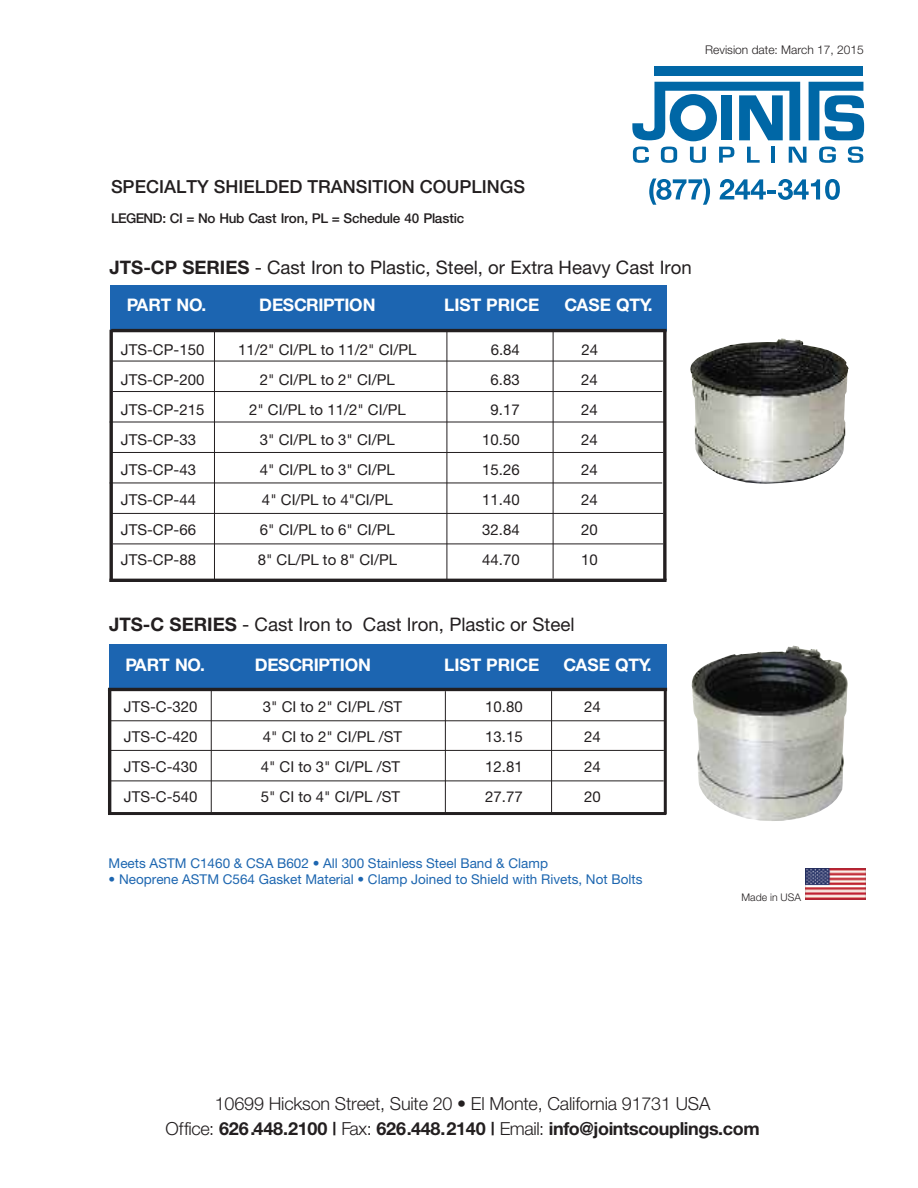
<style>
.page{position:relative;width:918px;height:1188px;background:#fff}
.page>*{position:absolute;margin:0;border:0;box-sizing:border-box;transform-origin:0 0}
.t1{font:18.6px "Helvetica Neue";color:#231f20}
.t2{font:300 18px/24.6px "Helvetica Neue";letter-spacing:-.01em;color:#231f20;text-align:center}
.t3{font:500 18px "Helvetica Neue";color:#231f20}
.t4{font:700 17.4px "Helvetica Neue";letter-spacing:-.005em;color:#fff}
.t5{font:15px "Helvetica Neue";color:#231f20}
.t6{font:13.5px "Helvetica Neue";color:#1d66b0}
.t7{font:500 13.5px "Helvetica Neue";letter-spacing:-.025em;color:#231f20}
.t8{font:300 12px "Helvetica Neue";color:#231f20}
.t9{font:300 10.5px "Helvetica Neue";color:#231f20}
.s1{font-weight:700}
</style>
<div class="page">
<div style="left:110px;top:285px;width:556px;height:46px;background:#1c65b1"></div>
<hr style="left:111px;top:329px;width:556px;height:3px;background:#231f20">
<hr style="left:110px;top:579px;width:557px;height:3px;background:#231f20">
<hr style="left:110px;top:330px;width:3px;height:252px;background:#231f20">
<svg style="left:663px;top:331px;width:4px;height:249px"></svg>
<hr style="left:111px;top:361px;width:552px;height:1px;background:#231f20">
<hr style="left:113px;top:391px;width:549px;height:1px;background:#231f20">
<hr style="left:110px;top:422px;width:555px;height:1px;background:#231f20">
<hr style="left:111px;top:452px;width:552px;height:1px;background:#231f20">
<hr style="left:110px;top:483px;width:552px;height:1px;background:#231f20">
<hr style="left:111px;top:513px;width:552px;height:1px;background:#231f20">
<hr style="left:113px;top:544px;width:550px;height:1px;background:#231f20">
<hr style="left:214px;top:330px;width:1px;height:250px;background:#231f20">
<hr style="left:447px;top:330px;width:1px;height:250px;background:#231f20">
<hr style="left:553px;top:330px;width:1px;height:249px;background:#231f20">
<div style="left:109px;top:645px;width:557px;height:45px;background:#1c65b1"></div>
<hr style="left:108px;top:688px;width:559px;height:3px;background:#231f20">
<hr style="left:108px;top:689px;width:3px;height:125px;background:#231f20">
<hr style="left:664px;top:688px;width:3px;height:127px;background:#231f20">
<hr style="left:445px;top:691px;width:1px;height:122px;background:#231f20">
<hr style="left:551px;top:691px;width:1px;height:121px;background:#231f20">
<hr style="left:211px;top:689px;width:1px;height:123px;background:#231f20">
<hr style="left:110px;top:721px;width:555px;height:1px;background:#231f20">
<hr style="left:110px;top:750px;width:554px;height:1px;background:#231f20">
<hr style="left:110px;top:781px;width:554px;height:1px;background:#231f20">
<hr style="left:108px;top:812px;width:558px;height:3px;background:#231f20">
<img style="left:692px;top:646px;width:156px;height:175px">
<img style="left:690px;top:338px;width:159px;height:146px">
<svg style="left:649px;top:179px;width:61px;height:26px"></svg>
<svg style="left:720px;top:179px;width:120px;height:21px"></svg>
<div style="left:654px;top:66px;width:209px;height:9px;background:#0067a6"></div>
<svg style="left:632px;top:82px;width:168px;height:59px"></svg>
<svg style="left:809px;top:82px;width:55px;height:58px"></svg>
<svg style="left:633px;top:147px;width:16px;height:16px"></svg>
<svg style="left:661px;top:147px;width:16px;height:16px"></svg>
<svg style="left:690px;top:147px;width:16px;height:16px"></svg>
<svg style="left:719px;top:147px;width:15px;height:16px"></svg>
<svg style="left:747px;top:147px;width:13px;height:16px"></svg>
<hr style="left:772px;top:147px;width:3px;height:16px;background:#0067a6">
<svg style="left:789px;top:147px;width:18px;height:16px"></svg>
<svg style="left:819px;top:146px;width:17px;height:17px"></svg>
<svg style="left:848px;top:147px;width:15px;height:16px"></svg>
<img style="left:805px;top:868px;width:60px;height:32px">
<p class="t8" style="left:705px;top:43px;width:160px">Revision date: March 17, 2015</p>
<p class="t3" style="left:111px;top:176px;width:416px">SPECIALTY SHIELDED TRANSITION COUPLINGS</p>
<p class="t7" style="left:111px;top:210px;width:355px">LEGEND: CI = No Hub Cast Iron, PL = Schedule 40 Plastic</p>
<p class="t1" style="left:110px;top:256px;width:584px"><span class="s1">JTS-CP SERIES</span> - Cast Iron to Plastic, Steel, or Extra Heavy Cast Iron</p>
<p class="t4" style="left:127px;top:295px;width:81px">PART NO.</p>
<p class="t4" style="left:259px;top:295px;width:118px">DESCRIPTION</p>
<p class="t4" style="left:444px;top:295px;width:97px">LIST PRICE</p>
<p class="t4" style="left:564px;top:295px;width:90px">CASE QTY.</p>
<p class="t5" style="left:121px;top:340px;width:85px">JTS-CP-150</p>
<p class="t5" style="left:238px;top:340px;width:180px">11/2" CI/PL to 11/2" CI/PL</p>
<p class="t5" style="left:491px;top:340px;width:31px">6.84</p>
<p class="t5" style="left:581px;top:340px;width:18px">24</p>
<p class="t5" style="left:121px;top:370px;width:85px">JTS-CP-200</p>
<p class="t5" style="left:260px;top:370px;width:137px">2" CI/PL to 2" CI/PL</p>
<p class="t5" style="left:491px;top:370px;width:31px">6.83</p>
<p class="t5" style="left:581px;top:370px;width:18px">24</p>
<p class="t5" style="left:121px;top:400px;width:85px">JTS-CP-215</p>
<p class="t5" style="left:249px;top:400px;width:158px">2" CI/PL to 11/2" CI/PL</p>
<p class="t5" style="left:491px;top:400px;width:31px">9.17</p>
<p class="t5" style="left:581px;top:400px;width:18px">24</p>
<p class="t5" style="left:121px;top:430px;width:77px">JTS-CP-33</p>
<p class="t5" style="left:260px;top:430px;width:137px">3" CI/PL to 3" CI/PL</p>
<p class="t5" style="left:482px;top:430px;width:39px">10.50</p>
<p class="t5" style="left:581px;top:430px;width:18px">24</p>
<p class="t5" style="left:121px;top:460px;width:77px">JTS-CP-43</p>
<p class="t5" style="left:260px;top:460px;width:137px">4" CI/PL to 3" CI/PL</p>
<p class="t5" style="left:482px;top:460px;width:39px">15.26</p>
<p class="t5" style="left:581px;top:460px;width:18px">24</p>
<p class="t5" style="left:121px;top:490px;width:77px">JTS-CP-44</p>
<p class="t5" style="left:262px;top:490px;width:132px">4" CI/PL to 4"CI/PL</p>
<p class="t5" style="left:482px;top:490px;width:39px">11.40</p>
<p class="t5" style="left:581px;top:490px;width:18px">24</p>
<p class="t5" style="left:121px;top:520px;width:77px">JTS-CP-66</p>
<p class="t5" style="left:260px;top:520px;width:137px">6" CI/PL to 6" CI/PL</p>
<p class="t5" style="left:482px;top:520px;width:39px">32.84</p>
<p class="t5" style="left:581px;top:520px;width:18px">20</p>
<p class="t5" style="left:121px;top:550px;width:77px">JTS-CP-88</p>
<p class="t5" style="left:258px;top:550px;width:141px">8" CL/PL to 8" CI/PL</p>
<p class="t5" style="left:482px;top:550px;width:39px">44.70</p>
<p class="t5" style="left:581px;top:550px;width:18px">10</p>
<p class="t1" style="left:109px;top:614px;width:467px"><span class="s1">JTS-C SERIES</span> - Cast Iron to Cast Iron, Plastic or Steel</p>
<p class="t4" style="left:125px;top:654px;width:81px">PART NO.</p>
<p class="t4" style="left:255px;top:654px;width:118px">DESCRIPTION</p>
<p class="t4" style="left:563px;top:654px;width:90px">CASE QTY.</p>
<p class="t4" style="left:444px;top:655px;width:97px">LIST PRICE</p>
<p class="t5" style="left:124px;top:697px;width:75px">JTS-C-320</p>
<p class="t5" style="left:263px;top:697px;width:141px">3" CI to 2" CI/PL /ST</p>
<p class="t5" style="left:485px;top:697px;width:39px">10.80</p>
<p class="t5" style="left:584px;top:697px;width:18px">24</p>
<p class="t5" style="left:124px;top:727px;width:75px">JTS-C-420</p>
<p class="t5" style="left:263px;top:727px;width:141px">4" CI to 2" CI/PL /ST</p>
<p class="t5" style="left:485px;top:727px;width:39px">13.15</p>
<p class="t5" style="left:584px;top:727px;width:18px">24</p>
<p class="t5" style="left:124px;top:757px;width:75px">JTS-C-430</p>
<p class="t5" style="left:261px;top:757px;width:141px">4" CI to 3" CI/PL /ST</p>
<p class="t5" style="left:485px;top:757px;width:39px">12.81</p>
<p class="t5" style="left:584px;top:757px;width:18px">24</p>
<p class="t5" style="left:124px;top:787px;width:75px">JTS-C-540</p>
<p class="t5" style="left:261px;top:787px;width:141px">5" CI to 4" CI/PL /ST</p>
<p class="t5" style="left:485px;top:787px;width:39px">27.77</p>
<p class="t5" style="left:584px;top:787px;width:18px">20</p>
<p class="t6" style="left:109px;top:855px;width:441px">Meets ASTM C1460 &amp; CSA B602 • All 300 Stainless Steel Band &amp; Clamp</p>
<p class="t6" style="left:109px;top:871px;width:535px">• Neoprene ASTM C564 Gasket Material • Clamp Joined to Shield with Rivets, Not Bolts</p>
<p class="t9" style="left:741px;top:891px;width:61px">Made in USA</p>
<p class="t2" style="left:166px;top:1091px;width:596px">10699 Hickson Street, Suite 20 • El Monte, California 91731 USA<br>Office: <span class="s1">626.448.2100 |</span> Fax: <span class="s1">626.448.2140 |</span> Email: <span class="s1">info@jointscouplings.com</span></p>
</div>
